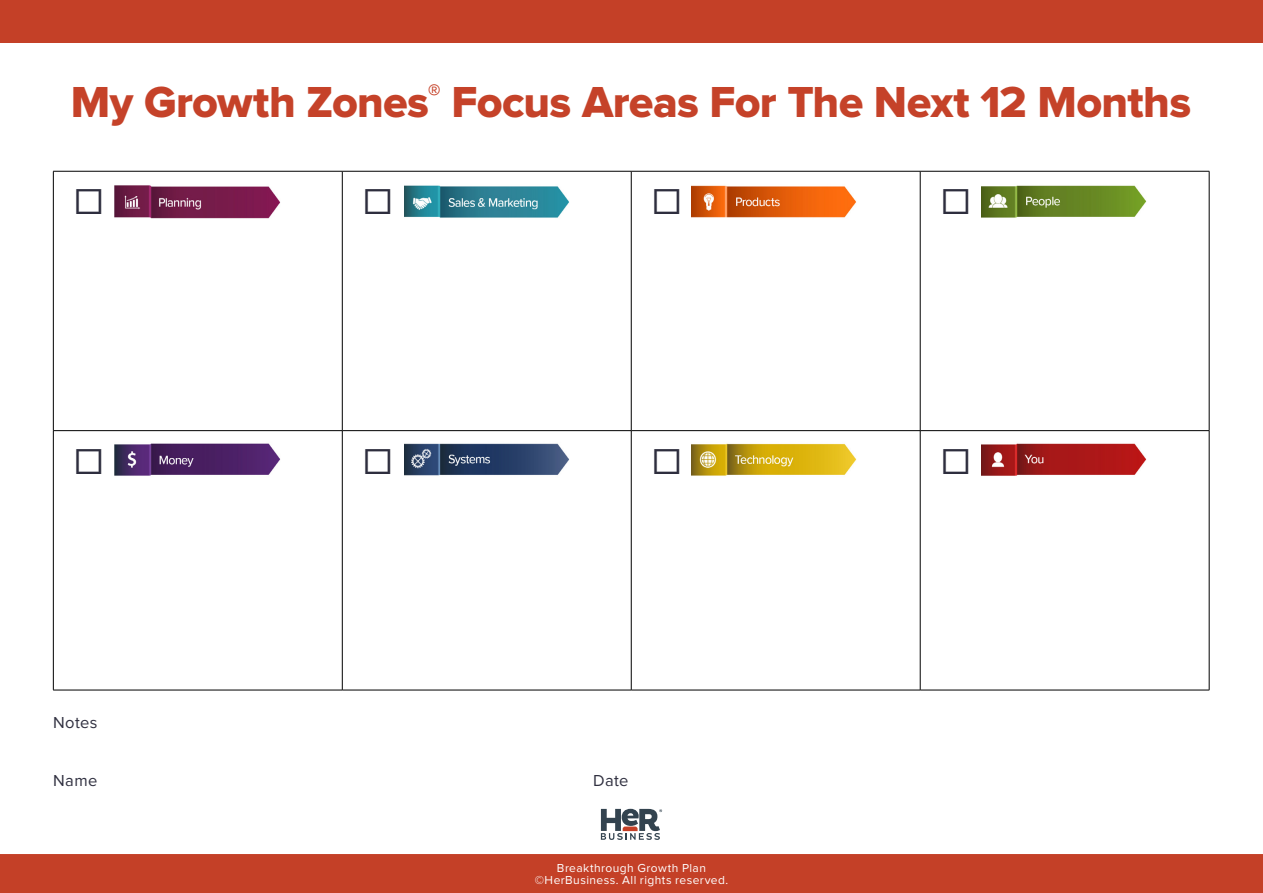
<style>
.page{position:relative;width:1263px;height:893px;background:#fff}
.page>*{position:absolute;margin:0;border:0;box-sizing:border-box;transform-origin:0 0}
.t1{font:45px "Proxima Nova Extrabld";letter-spacing:-.015em;color:#c54229}
.t2{font:43.5px "Proxima Nova";color:#2e2e3e}
.t3{font:16.5px "Proxima Nova";letter-spacing:.02em;color:#303040}
.t4{font:12px/12px "Proxima Nova";letter-spacing:.035em;color:#fff;text-align:center}
</style>
<div class="page">
<div style="left:0;top:0;width:1263px;height:43px;background:#c44027"></div>
<div style="left:0;top:854px;width:1263px;height:39px;background:#c44027"></div>
<svg style="left:601px;top:809px;width:61px;height:31px"></svg>
<hr style="left:53px;top:171px;width:289px;height:1px;background:#000">
<hr style="left:53px;top:171px;width:1px;height:259px;background:#000">
<hr style="left:342px;top:171px;width:289px;height:1px;background:#000">
<hr style="left:342px;top:171px;width:1px;height:259px;background:#000">
<hr style="left:631px;top:171px;width:289px;height:1px;background:#000">
<hr style="left:631px;top:171px;width:1px;height:259px;background:#000">
<hr style="left:920px;top:171px;width:289px;height:1px;background:#000">
<hr style="left:920px;top:171px;width:1px;height:259px;background:#000">
<hr style="left:1209px;top:171px;width:1px;height:259px;background:#000">
<hr style="left:53px;top:430px;width:289px;height:1px;background:#000">
<hr style="left:53px;top:431px;width:1px;height:259px;background:#000">
<hr style="left:342px;top:430px;width:289px;height:1px;background:#000">
<hr style="left:342px;top:431px;width:1px;height:259px;background:#000">
<hr style="left:631px;top:430px;width:289px;height:1px;background:#000">
<hr style="left:631px;top:431px;width:1px;height:259px;background:#000">
<hr style="left:920px;top:430px;width:289px;height:1px;background:#000">
<hr style="left:920px;top:431px;width:1px;height:259px;background:#000">
<hr style="left:1209px;top:431px;width:1px;height:259px;background:#000">
<hr style="left:53px;top:690px;width:289px;height:1px;background:#000">
<hr style="left:342px;top:690px;width:289px;height:1px;background:#000">
<hr style="left:631px;top:690px;width:289px;height:1px;background:#000">
<hr style="left:920px;top:690px;width:289px;height:1px;background:#000">
<img style="left:115px;top:185px;width:166px;height:34px">
<img style="left:115px;top:443px;width:166px;height:33px">
<img style="left:404px;top:185px;width:165px;height:33px">
<img style="left:404px;top:443px;width:166px;height:33px">
<img style="left:691px;top:185px;width:165px;height:33px">
<img style="left:691px;top:443px;width:166px;height:33px">
<img style="left:981px;top:185px;width:166px;height:33px">
<img style="left:981px;top:443px;width:166px;height:33px">
<h1 class="t1" style="left:71px;top:81px;width:1122px">My Growth Zones<sup>®</sup> Focus Areas For The Next 12 Months</h1>
<h2 class="t2" style="left:75px;top:180px;width:30px">☐</h2>
<h2 class="t2" style="left:364px;top:180px;width:30px">☐</h2>
<h2 class="t2" style="left:652px;top:180px;width:30px">☐</h2>
<h2 class="t2" style="left:941px;top:180px;width:30px">☐</h2>
<h2 class="t2" style="left:75px;top:439px;width:30px">☐</h2>
<h2 class="t2" style="left:364px;top:439px;width:30px">☐</h2>
<h2 class="t2" style="left:652px;top:439px;width:30px">☐</h2>
<h2 class="t2" style="left:941px;top:439px;width:30px">☐</h2>
<h3 class="t3" style="left:53px;top:715px;width:46px">Notes</h3>
<h3 class="t3" style="left:53px;top:773px;width:46px">Name</h3>
<h3 class="t3" style="left:593px;top:773px;width:37px">Date</h3>
<p class="t4" style="left:535px;top:862px;width:195px">Breakthrough Growth Plan ©HerBusiness. All rights reserved.</p>
</div>
